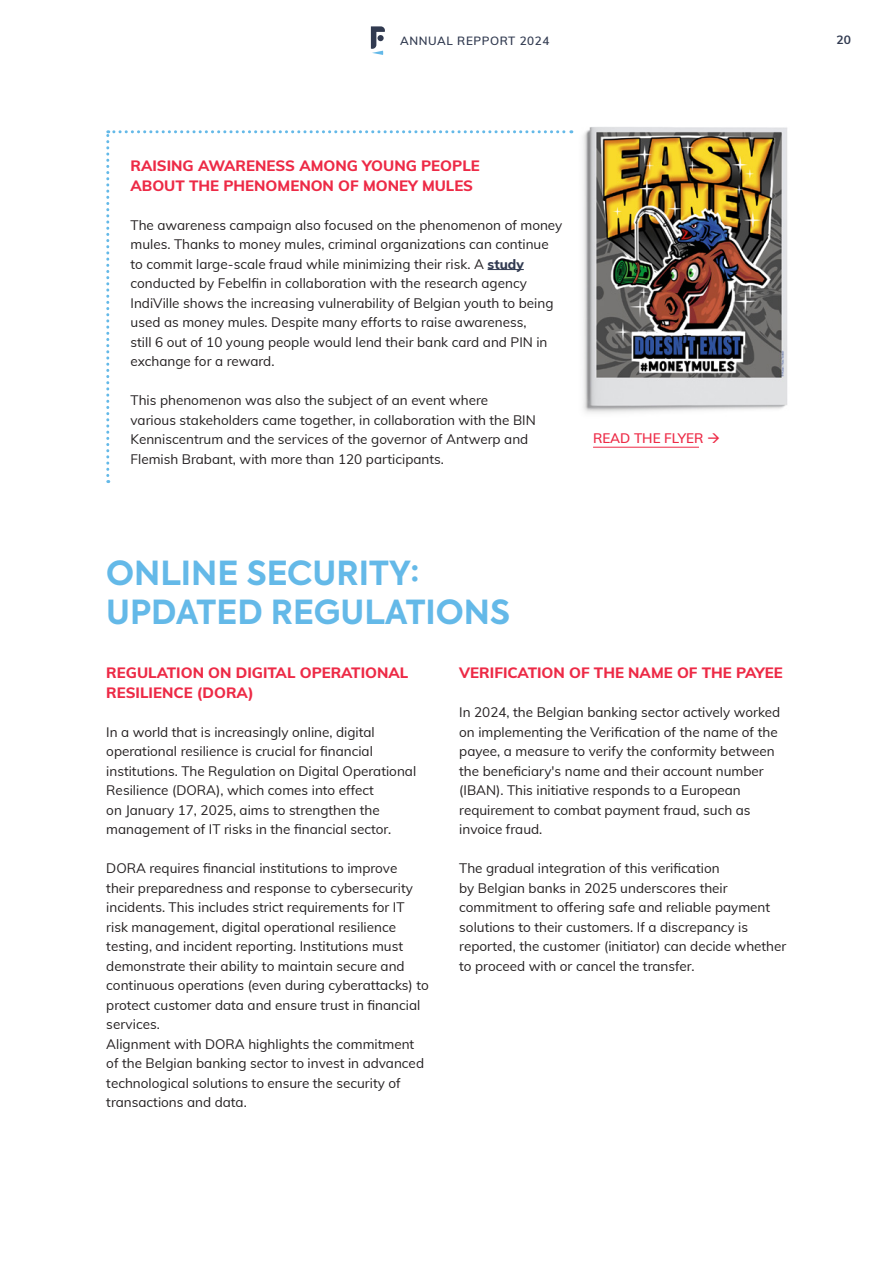
<style>
.page{position:relative;width:893px;height:1263px;background:#fff}
.page>*{position:absolute;margin:0;border:0;box-sizing:border-box;transform-origin:0 0}
.t1{font:700 33px/39px "Axiforma";color:#64b9e8}
.Body{font:800 15px/19.5px "Muli";color:#ed2a46}
.Tussentitel{font:800 15px/19.5px "Muli";color:#ed2a46}
.Body-2{font:13.5px/19.5px "Muli";color:#231f20}
.Body-3{font:600 13.5px "Muli";color:#ed2a46}
.t2{font:700 12px "Muli";color:#313a50}
.t3{font:600 11.7px "Muli";letter-spacing:.05em;color:#313a50}
.s1{font-weight:800;color:#313a50}
</style>
<div class="page">
<svg style="left:371px;top:26px;width:14px;height:29px"></svg>
<svg style="left:106px;top:130px;width:466px;height:353px"></svg>
<hr style="left:488px;top:269px;width:36px;height:1px;background:#313a50">
<hr style="left:593px;top:447px;width:106px;height:1px;background:#ed2a46">
<img style="left:583px;top:127px;width:205px;height:286px">
<p class="t3" style="left:400px;top:32px;width:151px">ANNUAL REPPORT 2024</p>
<p class="t2" style="left:836px;top:31px;width:16px">20</p>
<p class="Body" style="left:131px;top:155px;width:351px">RAISING AWARENESS AMONG YOUNG PEOPLE<br>ABOUT THE PHENOMENON OF MONEY MULES</p>
<p class="Body-2" style="left:131px;top:214px;width:433px">The awareness campaign also focused on the phenomenon of money mules. Thanks to money mules, criminal organizations can continue to commit large-scale fraud while minimizing their risk. A <span class="s1">study </span>conducted by Febelfin in collaboration with the research agency IndiVille shows the increasing vulnerability of Belgian youth to being used as money mules. Despite many efforts to raise awareness,<br>still 6 out of 10 young people would lend their bank card and PIN in exchange for a reward.</p>
<p class="Body-2" style="left:131px;top:390px;width:407px">This phenomenon was also the subject of an event where various stakeholders came together, in collaboration with the BIN Kenniscentrum and the services of the governor of Antwerp and Flemish Brabant, with more than 120 participants.</p>
<p class="Body-3" style="left:593px;top:428px;width:129px">READ THE FLYER →</p>
<p class="t1" style="left:106px;top:554px;width:405px">ONLINE SECURITY:<br>UPDATED REGULATIONS</p>
<p class="Tussentitel" style="left:106px;top:662px;width:304px">REGULATION ON DIGITAL OPERATIONAL<br>RESILIENCE (DORA)</p>
<p class="Body-2" style="left:106px;top:721px;width:311px">In a world that is increasingly online, digital operational resilience is crucial for financial institutions. The Regulation on Digital Operational Resilience (DORA), which comes into effect<br>on January 17, 2025, aims to strengthen the management of IT risks in the financial sector.</p>
<p class="Body-2" style="left:106px;top:858px;width:324px">DORA requires financial institutions to improve<br>their preparedness and response to cybersecurity incidents. This includes strict requirements for IT risk management, digital operational resilience testing, and incident reporting. Institutions must demonstrate their ability to maintain secure and continuous operations (even during cyberattacks) to protect customer data and ensure trust in financial services.</p>
<p class="Body-2" style="left:106px;top:1033px;width:319px">Alignment with DORA highlights the commitment of the Belgian banking sector to invest in advanced technological solutions to ensure the security of transactions and data.</p>
<p class="Body" style="left:459px;top:662px;width:325px">VERIFICATION OF THE NAME OF THE PAYEE</p>
<p class="Body-2" style="left:459px;top:702px;width:323px">In 2024, the Belgian banking sector actively worked on implementing the Verification of the name of the payee, a measure to verify the conformity between the beneficiary's name and their account number (IBAN). This initiative responds to a European requirement to combat payment fraud, such as invoice fraud.</p>
<p class="Body-2" style="left:459px;top:858px;width:329px">The gradual integration of this verification<br>by Belgian banks in 2025 underscores their commitment to offering safe and reliable payment solutions to their customers. If a discrepancy is reported, the customer (initiator) can decide whether to proceed with or cancel the transfer.</p>
</div>
